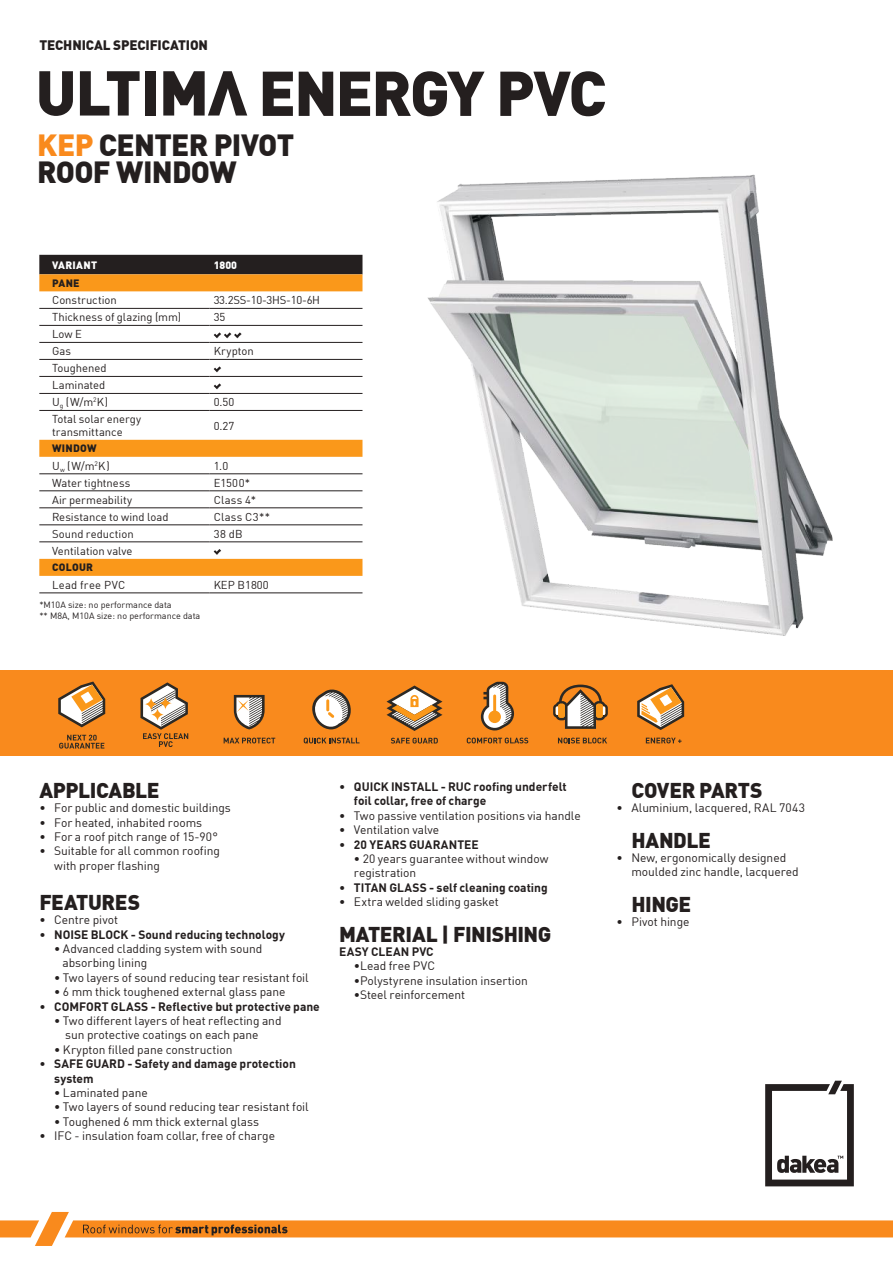
<style>
.page{position:relative;width:893px;height:1263px;background:#fff}
.page>*{position:absolute;margin:0;border:0;box-sizing:border-box;transform-origin:0 0}
.t1{font:900 62.25px "DIN Offc Pro";letter-spacing:-.035em;color:#241f1f}
.t2{font:900 30px/27px "DIN Offc Pro";letter-spacing:-.025em;color:#241f1f}
.t3{font:900 21px "DIN Offc Pro";letter-spacing:-.025em;color:#241f1f}
.t4{font:900 13.5px "DIN Offc Pro";letter-spacing:-.01em;color:#241f1f}
.t5{font:12px/14.4px "DIN Offc Pro";letter-spacing:-.005em;color:#241f1f}
.t6{font:700 12px/14.4px "DIN Offc Pro";color:#241f1f}
.t7{font:11.25px/17px "DIN Offc Pro";color:#241f1f}
.t8{font:11.25px "DIN Offc Pro";letter-spacing:-.02em;color:#241f1f}
.t9{font:11.25px "DIN Offc Pro";letter-spacing:.025em;color:#241f1f}
.t10{font:900 10.5px "DIN Offc Pro";letter-spacing:.025em;color:#241f1f}
.t11{font:900 10.5px "DIN Offc Pro";letter-spacing:.02em;color:#fff}
.t12{font:9px/10.8px "DIN Offc Pro";color:#241f1f}
.s1{color:#f98a1d}
.s2{font-weight:400}
</style>
<div class="page">
<svg style="left:765px;top:1081px;width:89px;height:105px"></svg>
<svg style="left:0;top:1212px;width:893px;height:34px"></svg>
<div style="left:39px;top:255px;width:323px;height:19px;background:#241f1f"></div>
<svg style="left:39px;top:274px;width:323px;height:302px"></svg>
<hr style="left:39px;top:473px;width:170px;height:1px;background:#241f1f">
<hr style="left:209px;top:473px;width:153px;height:1px;background:#241f1f">
<hr style="left:39px;top:491px;width:170px;height:1px;background:#241f1f">
<hr style="left:209px;top:491px;width:153px;height:1px;background:#241f1f">
<hr style="left:39px;top:508px;width:170px;height:1px;background:#241f1f">
<hr style="left:209px;top:508px;width:153px;height:1px;background:#241f1f">
<hr style="left:39px;top:525px;width:170px;height:1px;background:#241f1f">
<hr style="left:209px;top:525px;width:153px;height:1px;background:#241f1f">
<hr style="left:39px;top:542px;width:170px;height:1px;background:#241f1f">
<hr style="left:39px;top:593px;width:170px;height:1px;background:#241f1f">
<hr style="left:209px;top:593px;width:153px;height:1px;background:#241f1f">
<hr style="left:39px;top:308px;width:170px;height:1px;background:#241f1f">
<hr style="left:209px;top:308px;width:153px;height:1px;background:#241f1f">
<hr style="left:39px;top:325px;width:170px;height:1px;background:#241f1f">
<hr style="left:209px;top:325px;width:153px;height:1px;background:#241f1f">
<hr style="left:39px;top:342px;width:170px;height:1px;background:#241f1f">
<hr style="left:209px;top:342px;width:153px;height:1px;background:#241f1f">
<hr style="left:39px;top:359px;width:170px;height:1px;background:#241f1f">
<hr style="left:209px;top:359px;width:153px;height:1px;background:#241f1f">
<hr style="left:39px;top:376px;width:170px;height:1px;background:#241f1f">
<hr style="left:209px;top:376px;width:153px;height:1px;background:#241f1f">
<hr style="left:39px;top:393px;width:170px;height:1px;background:#241f1f">
<hr style="left:209px;top:393px;width:153px;height:1px;background:#241f1f">
<hr style="left:39px;top:410px;width:170px;height:1px;background:#241f1f">
<hr style="left:209px;top:410px;width:153px;height:1px;background:#241f1f">
<hr style="left:209px;top:542px;width:153px;height:1px;background:#241f1f">
<svg style="left:214px;top:332px;width:27px;height:6px"></svg>
<svg style="left:214px;top:366px;width:7px;height:6px"></svg>
<svg style="left:214px;top:383px;width:7px;height:6px"></svg>
<svg style="left:214px;top:549px;width:7px;height:6px"></svg>
<img style="left:427px;top:174px;width:406px;height:462px">
<svg style="left:39px;top:71px;width:34px;height:45px"></svg>
<svg style="left:80px;top:71px;width:60px;height:45px"></svg>
<div style="left:145px;top:71px;width:11px;height:45px;background:#241f1f"></div>
<svg style="left:163px;top:71px;width:84px;height:45px"></svg>
<div style="left:0;top:671px;width:893px;height:85px;background:#f98a1d"></div>
<svg style="left:140px;top:682px;width:48px;height:65px"></svg>
<svg style="left:234px;top:695px;width:31px;height:34px"></svg>
<svg style="left:224px;top:738px;width:51px;height:5px"></svg>
<svg style="left:391px;top:738px;width:47px;height:5px"></svg>
<svg style="left:386px;top:685px;width:56px;height:46px"></svg>
<svg style="left:312px;top:689px;width:39px;height:40px"></svg>
<svg style="left:304px;top:738px;width:55px;height:6px"></svg>
<svg style="left:58px;top:681px;width:47px;height:46px"></svg>
<svg style="left:59px;top:735px;width:45px;height:13px"></svg>
<svg style="left:467px;top:738px;width:61px;height:5px"></svg>
<svg style="left:481px;top:682px;width:33px;height:48px"></svg>
<svg style="left:558px;top:738px;width:49px;height:5px"></svg>
<svg style="left:553px;top:685px;width:55px;height:44px"></svg>
<svg style="left:646px;top:738px;width:36px;height:5px"></svg>
<svg style="left:637px;top:684px;width:47px;height:46px"></svg>
<p class="t4" style="left:39px;top:33px;width:170px">TECHNICAL SPECIFICATION</p>
<h1 class="t1" style="left:258px;top:40px;width:349px">ENERGY PVC</h1>
<h2 class="t2" style="left:37px;top:127px;width:259px"><span class="s1">KEP</span> CENTER PIVOT<br>ROOF WINDOW</h2>
<p class="t11" style="left:52px;top:256px;width:47px">VARIANT</p>
<p class="t11" style="left:214px;top:256px;width:25px">1800</p>
<p class="t10" style="left:52px;top:274px;width:29px">PANE</p>
<p class="t7" style="left:52px;top:290px;width:66px">Construction</p>
<p class="t8" style="left:214px;top:291px;width:108px">33.2SS-10-3HS-10-6H</p>
<p class="t7" style="left:52px;top:307px;width:131px">Thickness of glazing (mm)</p>
<p class="t7" style="left:214px;top:307px;width:13px">35</p>
<p class="t7" style="left:52px;top:324px;width:31px">Low E<br>Gas</p>
<p class="t7" style="left:214px;top:342px;width:42px">Krypton</p>
<p class="t7" style="left:52px;top:359px;width:58px">Toughened<br>Laminated<br>U<sub>g</sub> (W/m<sup>2</sup>K)</p>
<p class="t7" style="left:214px;top:393px;width:22px">0.50</p>
<p class="t7" style="left:52px;top:411px;width:91px;line-height:13.5px">Total solar energy transmittance</p>
<p class="t7" style="left:214px;top:416px;width:22px">0.27</p>
<p class="t10" style="left:52px;top:439px;width:46px">WINDOW</p>
<p class="t7" style="left:52px;top:456px;width:59px">U<sub>w</sub> (W/m<sup>2</sup>K)</p>
<p class="t7" style="left:214px;top:456px;width:16px">1.0</p>
<p class="t7" style="left:52px;top:473px;width:80px">Water tightness</p>
<p class="t7" style="left:214px;top:473px;width:38px">E1500*</p>
<p class="t7" style="left:52px;top:490px;width:82px">Air permeability</p>
<p class="t7" style="left:214px;top:490px;width:44px">Class 4*</p>
<p class="t7" style="left:52px;top:507px;width:118px">Resistance to wind load</p>
<p class="t7" style="left:214px;top:507px;width:58px">Class C3**</p>
<p class="t7" style="left:52px;top:524px;width:83px">Sound reduction</p>
<p class="t7" style="left:214px;top:524px;width:30px">38 dB</p>
<p class="t7" style="left:52px;top:541px;width:82px">Ventilation valve</p>
<p class="t10" style="left:52px;top:558px;width:43px">COLOUR</p>
<p class="t9" style="left:52px;top:576px;width:75px">Lead free PVC</p>
<p class="t7" style="left:214px;top:575px;width:56px">KEP B1800</p>
<p class="t12" style="left:39px;top:598px;width:163px">*M10A size: no performance data<br>** M8A, M10A size: no performance data</p>
<h3 class="t3" style="left:39px;top:772px;width:122px">APPLICABLE</h3>
<p class="t5" style="left:39px;top:799px;width:193px">• For public and domestic buildings</p>
<p class="t5" style="left:39px;top:814px;width:164px">• For heated, inhabited rooms</p>
<p class="t5" style="left:39px;top:828px;width:180px">• For a roof pitch range of 15-90°</p>
<p class="t5" style="left:54px;top:843px;width:167px;text-indent:-15px">• Suitable for all common roofing with proper flashing</p>
<h3 class="t3" style="left:39px;top:884px;width:102px">FEATURES</h3>
<p class="t5" style="left:39px;top:911px;width:80px">∙ Centre pivot</p>
<p class="t6" style="left:39px;top:925px;width:247px"><span class="s2">∙</span> NOISE BLOCK - Sound reducing technology</p>
<p class="t5" style="left:54px;top:940px;width:210px">∙ Advanced cladding system with sound</p>
<p class="t5" style="left:62px;top:955px;width:86px">absorbing lining</p>
<p class="t5" style="left:54px;top:969px;width:256px">∙ Two layers of sound reducing tear resistant foil</p>
<p class="t5" style="left:54px;top:983px;width:233px">∙ 6 mm thick toughened external glass pane</p>
<p class="t6" style="left:39px;top:997px;width:282px"><span class="s2">∙</span> COMFORT GLASS - Reflective but protective pane</p>
<p class="t5" style="left:54px;top:1012px;width:229px">∙ Two different layers of heat reflecting and</p>
<p class="t5" style="left:65px;top:1027px;width:195px">sun protective coatings on each pane</p>
<p class="t5" style="left:54px;top:1041px;width:180px">∙ Krypton filled pane construction</p>
<p class="t6" style="left:39px;top:1055px;width:258px"><span class="s2">∙</span> SAFE GUARD - Safety and damage protection</p>
<p class="t6" style="left:54px;top:1069px;width:41px">system</p>
<p class="t5" style="left:54px;top:1084px;width:95px">∙ Laminated pane</p>
<p class="t5" style="left:54px;top:1099px;width:256px">∙ Two layers of sound reducing tear resistant foil</p>
<p class="t5" style="left:54px;top:1113px;width:206px">∙ Toughened 6 mm thick external glass</p>
<p class="t5" style="left:39px;top:1127px;width:237px">∙ IFC - insulation foam collar, free of charge</p>
<p class="t6" style="left:354px;top:778px;width:214px;text-indent:-15px"><span class="s2">∙</span> QUICK INSTALL - RUC roofing underfelt foil collar, free of charge</p>
<p class="t5" style="left:339px;top:807px;width:243px">∙ Two passive ventilation positions via handle</p>
<p class="t5" style="left:339px;top:821px;width:102px">∙ Ventilation valve</p>
<p class="t6" style="left:339px;top:835px;width:141px"><span class="s2">∙</span> 20 YEARS GUARANTEE</p>
<p class="t5" style="left:354px;top:850px;width:196px">∙ 20 years guarantee without window</p>
<p class="t5" style="left:354px;top:865px;width:64px">registration</p>
<p class="t6" style="left:339px;top:879px;width:210px"><span class="s2">∙</span> TITAN GLASS - self cleaning coating</p>
<p class="t5" style="left:339px;top:893px;width:161px">∙ Extra welded sliding gasket</p>
<h3 class="t3" style="left:339px;top:916px;width:214px">MATERIAL | FINISHING</h3>
<p class="t6" style="left:339px;top:943px;width:96px">EASY CLEAN PVC</p>
<p class="t5" style="left:354px;top:958px;width:83px">•Lead free PVC</p>
<p class="t5" style="left:354px;top:972px;width:175px">•Polystyrene insulation insertion</p>
<p class="t5" style="left:354px;top:986px;width:113px">•Steel reinforcement</p>
<h3 class="t3" style="left:631px;top:772px;width:133px">COVER PARTS</h3>
<p class="t5" style="left:616px;top:799px;width:190px">• Aluminium, lacquered, RAL 7043</p>
<h3 class="t3" style="left:631px;top:822px;width:81px">HANDLE</h3>
<p class="t5" style="left:631px;top:849px;width:169px;text-indent:-15px">• New, ergonomically designed moulded zinc handle, lacquered</p>
<h3 class="t3" style="left:631px;top:886px;width:61px">HINGE</h3>
<p class="t5" style="left:616px;top:913px;width:74px">• Pivot hinge</p>
</div>
